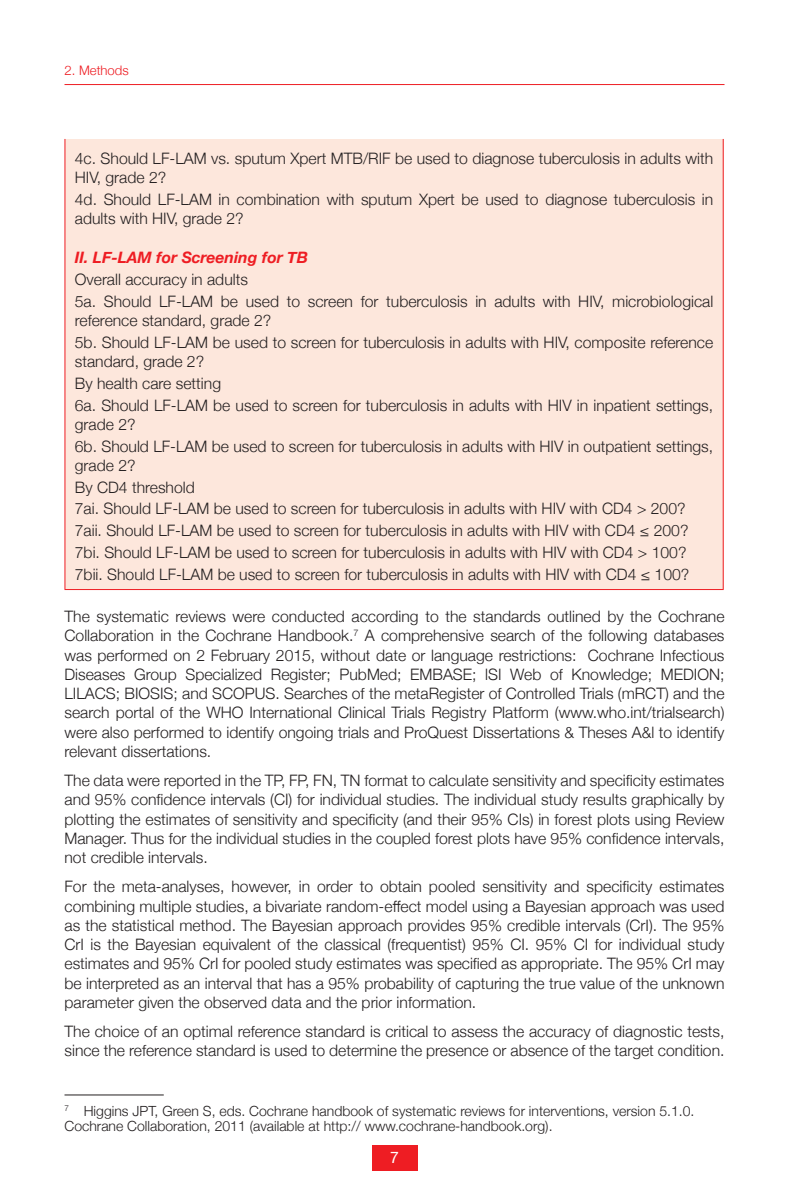
<style>
.page{position:relative;width:794px;height:1191px;background:#fff}
.page>*{position:absolute;margin:0;border:0;box-sizing:border-box;transform-origin:0 0}
.texte{font:300 15.75px/19.2px "Helvetica Neue";color:#231f20}
.SST{font:italic 700 15.75px "Helvetica Neue";color:#ee1d23}
.t1{font:15.75px "Helvetica Neue";color:#fff}
.renvoi{font:300 14px/15.8px "Helvetica Neue";color:#231f20}
.t2{font:300 13.12px "Helvetica Neue";color:#ee1d23}
</style>
<div class="page">
<hr style="left:64px;top:84px;width:660px;height:1px;background:#ee1d23">
<div style="left:372px;top:1144px;width:45px;height:26px;background:#ee1d23"></div>
<div style="left:65px;top:139px;width:658px;height:450px;background:#fde7dc"></div>
<hr style="left:64px;top:139px;width:1px;height:450px;background:#ee1d23">
<hr style="left:723px;top:139px;width:1px;height:450px;background:#ee1d23">
<hr style="left:64px;top:589px;width:659px;height:1px;background:#ee1d23">
<hr style="left:64px;top:1094px;width:100px;height:1px;background:#231f20">
<p class="t2" style="left:64px;top:59px;width:66px">2. Methods</p>
<p class="texte" style="left:75px;top:148px;width:640px">4c. Should LF-LAM vs. sputum Xpert MTB/RIF be used to diagnose tuberculosis in adults with<br>HIV, grade 2?</p>
<p class="texte" style="left:75px;top:189px;width:640px">4d. Should LF-LAM in combination with sputum Xpert be used to diagnose tuberculosis in adults with HIV, grade 2?</p>
<p class="SST" style="left:75px;top:245px;width:235px">II. LF-LAM for Screening for TB</p>
<p class="texte" style="left:75px;top:269px;width:175px">Overall accuracy in adults</p>
<p class="texte" style="left:75px;top:291px;width:640px">5a. Should LF-LAM be used to screen for tuberculosis in adults with HIV, microbiological reference standard, grade 2?</p>
<p class="texte" style="left:75px;top:332px;width:640px">5b. Should LF-LAM be used to screen for tuberculosis in adults with HIV, composite reference standard, grade 2?</p>
<p class="texte" style="left:75px;top:373px;width:148px">By health care setting</p>
<p class="texte" style="left:75px;top:394px;width:640px">6a. Should LF-LAM be used to screen for tuberculosis in adults with HIV in inpatient settings, grade 2?</p>
<p class="texte" style="left:75px;top:435px;width:640px">6b. Should LF-LAM be used to screen for tuberculosis in adults with HIV in outpatient settings, grade 2?</p>
<p class="texte" style="left:75px;top:476px;width:121px">By CD4 threshold</p>
<p class="texte" style="left:75px;top:498px;width:612px">7ai. Should LF-LAM be used to screen for tuberculosis in adults with HIV with CD4 &gt; 200?</p>
<p class="texte" style="left:75px;top:520px;width:615px">7aii. Should LF-LAM be used to screen for tuberculosis in adults with HIV with CD4 ≤ 200?</p>
<p class="texte" style="left:75px;top:542px;width:613px">7bi. Should LF-LAM be used to screen for tuberculosis in adults with HIV with CD4 &gt; 100?</p>
<p class="texte" style="left:75px;top:563px;width:616px">7bii. Should LF-LAM be used to screen for tuberculosis in adults with HIV with CD4 ≤ 100?</p>
<p class="texte" style="left:64px;top:606px;width:661px;text-align:justify">The systematic reviews were conducted according to the standards outlined by the Cochrane Collaboration in the Cochrane Handbook.<sup>7</sup> A comprehensive search of the following databases was performed on 2 February 2015, without date or language restrictions: Cochrane Infectious Diseases Group Specialized Register; PubMed; EMBASE; lSI Web of Knowledge; MEDION; LILACS; BIOSIS; and SCOPUS. Searches of the metaRegister of Controlled Trials (mRCT) and the search portal of the WHO International Clinical Trials Registry Platform (www.who.int/trialsearch) were also performed to identify ongoing trials and ProQuest Dissertations &amp; Theses A&amp;l to identify relevant dissertations.</p>
<p class="texte" style="left:64px;top:770px;width:661px;text-align:justify">The data were reported in the TP, FP, FN, TN format to calculate sensitivity and specificity estimates and 95% confidence intervals (CI) for individual studies. The individual study results graphically by plotting the estimates of sensitivity and specificity (and their 95% CIs) in forest plots using Review Manager. Thus for the individual studies in the coupled forest plots have 95% confidence intervals, not credible intervals.</p>
<p class="texte" style="left:64px;top:876px;width:661px;text-align:justify">For the meta-analyses, however, in order to obtain pooled sensitivity and specificity estimates combining multiple studies, a bivariate random-effect model using a Bayesian approach was used as the statistical method. The Bayesian approach provides 95% credible intervals (CrI). The 95% CrI is the Bayesian equivalent of the classical (frequentist) 95% CI. 95% CI for individual study estimates and 95% CrI for pooled study estimates was specified as appropriate. The 95% CrI may be interpreted as an interval that has a 95% probability of capturing the true value of the unknown parameter given the observed data and the prior information.</p>
<p class="texte" style="left:64px;top:1020px;width:661px">The choice of an optimal reference standard is critical to assess the accuracy of diagnostic tests, since the reference standard is used to determine the presence or absence of the target condition.</p>
<p class="renvoi" style="left:64px;top:1102px;width:631px"><sup>7</sup> Higgins JPT, Green S, eds. Cochrane handbook of systematic reviews for interventions, version 5.1.0.<br>Cochrane Collaboration, 2011 (available at http:// www.cochrane-handbook.org).</p>
<p class="t1" style="left:390px;top:1146px;width:10px">7</p>
</div>
